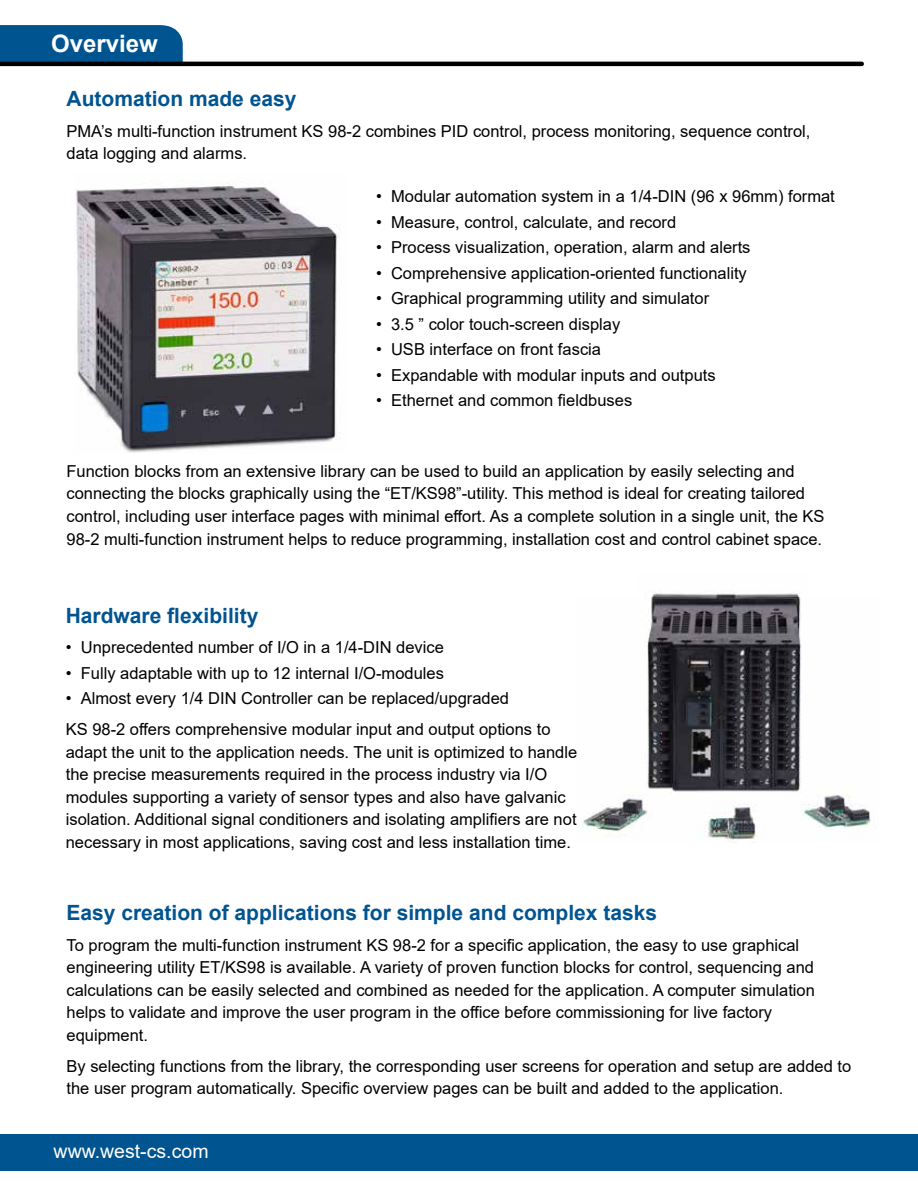
<style>
.page{position:relative;width:918px;height:1188px;background:#fff}
.page>*{position:absolute;margin:0;border:0;box-sizing:border-box;transform-origin:0 0}
.t1{font:700 24px "Arial";color:#fff}
.t2{font:700 21px "Arial";color:#005490}
.t3{font:19.5px "Arial";color:#fff}
.t4{font:16.5px/22.5px "Arial";color:#000}
</style>
<div class="page">
<div style="left:0;top:1134px;width:918px;height:36px;background:#005490"></div>
<img style="left:582px;top:787px;width:289px;height:53px">
<img style="left:638px;top:593px;width:171px;height:201px">
<img style="left:75px;top:182px;width:264px;height:271px">
<svg style="left:0;top:25px;width:864px;height:41px"></svg>
<h1 class="t1" style="left:51px;top:34px;width:108px">Overview</h1>
<p class="t2" style="left:67px;top:91px;width:231px">Automation made easy</p>
<p class="t4" style="left:67px;top:120px;width:745px">PMA’s multi-function instrument KS 98-2 combines PID control, process monitoring, sequence control, data logging and alarms.</p>
<p class="t4" style="left:376px;top:187px;width:460px">• Modular automation system in a 1/4-DIN (96 x 96mm) format</p>
<p class="t4" style="left:376px;top:212px;width:302px">• Measure, control, calculate, and record</p>
<p class="t4" style="left:376px;top:238px;width:376px">• Process visualization, operation, alarm and alerts</p>
<p class="t4" style="left:376px;top:263px;width:372px">• Comprehensive application-oriented functionality</p>
<p class="t4" style="left:376px;top:289px;width:335px">• Graphical programming utility and simulator</p>
<p class="t4" style="left:376px;top:314px;width:246px">• 3.5 ” color touch-screen display</p>
<p class="t4" style="left:376px;top:339px;width:227px">• USB interface on front fascia</p>
<p class="t4" style="left:376px;top:365px;width:341px">• Expandable with modular inputs and outputs</p>
<p class="t4" style="left:376px;top:390px;width:258px">• Ethernet and common fieldbuses</p>
<p class="t4" style="left:67px;top:460px;width:760px">Function blocks from an extensive library can be used to build an application by easily selecting and connecting the blocks graphically using the “ET/KS98”-utility. This method is ideal for creating tailored control, including user interface pages with minimal effort. As a complete solution in a single unit, the KS 98-2 multi-function instrument helps to reduce programming, installation cost and control cabinet space.</p>
<p class="t2" style="left:66px;top:601px;width:194px">Hardware flexibility</p>
<p class="t4" style="left:66px;top:638px;width:380px">• Unprecedented number of I/O in a 1/4-DIN device</p>
<p class="t4" style="left:66px;top:663px;width:380px">• Fully adaptable with up to 12 internal I/O-modules</p>
<p class="t4" style="left:66px;top:684px;width:486px;line-height:31px">• Almost every 1/4 DIN Controller can be replaced/upgraded<br>KS 98-2 offers comprehensive modular input and output options to</p>
<p class="t4" style="left:66px;top:740px;width:513px">adapt the unit to the application needs. The unit is optimized to handle the precise measurements required in the process industry via I/O modules supporting a variety of sensor types and also have galvanic isolation. Additional signal conditioners and isolating amplifiers are not necessary in most applications, saving cost and less installation time.</p>
<p class="t2" style="left:67px;top:904px;width:592px">Easy creation of applications for simple and complex tasks</p>
<p class="t4" style="left:67px;top:934px;width:750px">To program the multi-function instrument KS 98-2 for a specific application, the easy to use graphical engineering utility ET/KS98 is available. A variety of proven function blocks for control, sequencing and calculations can be easily selected and combined as needed for the application. A computer simulation helps to validate and improve the user program in the office before commissioning for live factory equipment.</p>
<p class="t4" style="left:67px;top:1055px;width:786px">By selecting functions from the library, the corresponding user screens for operation and setup are added to the user program automatically. Specific overview pages can be built and added to the application.</p>
<p class="t3" style="left:54px;top:1139px;width:156px">www.west-cs.com</p>
</div>
